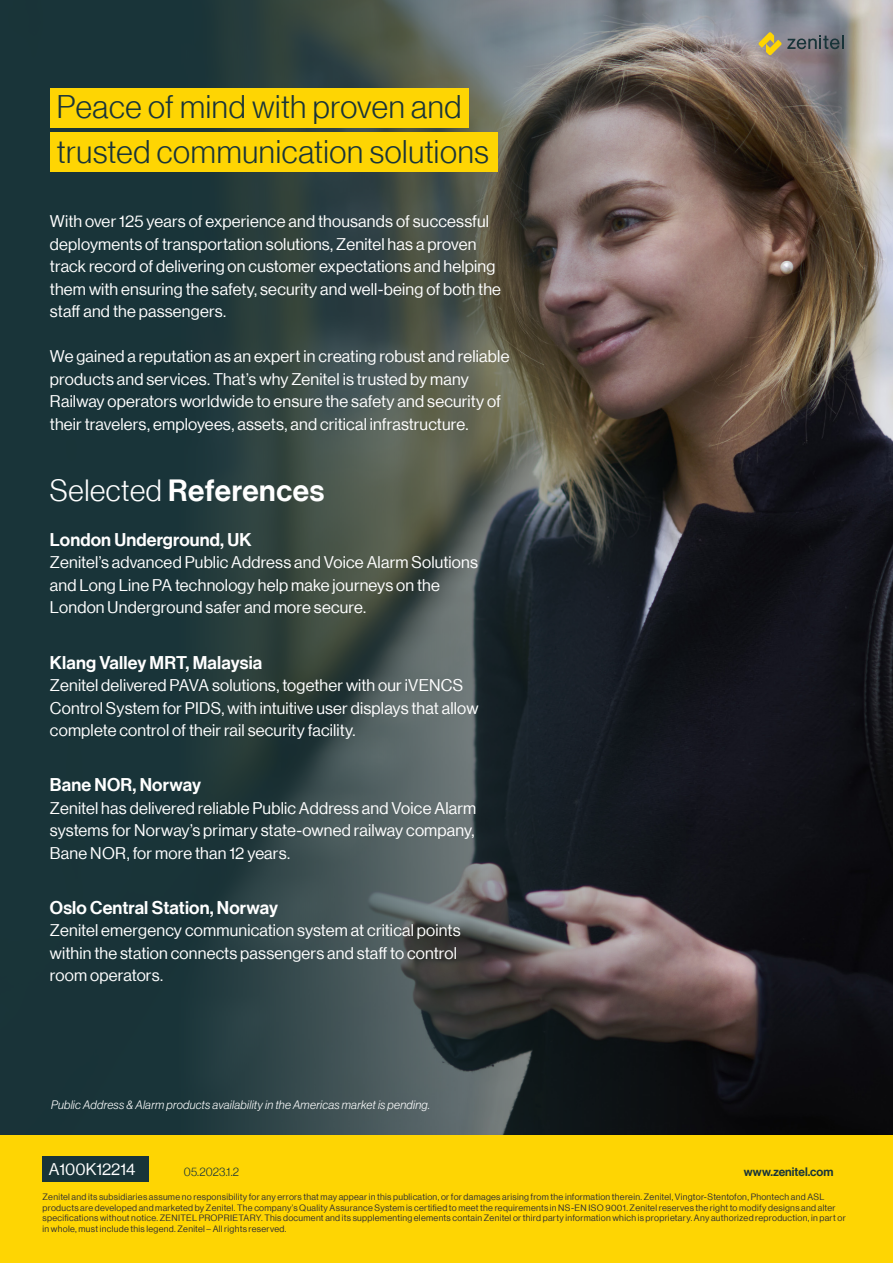
<style>
.page{position:relative;width:893px;height:1263px;background:#fff}
.page>*{position:absolute;margin:0;border:0;box-sizing:border-box;transform-origin:0 0}
.t1{font:31.95px "N Haas Grotesk DS Pro 45 Lt";letter-spacing:.02em;color:#193439}
.t2{font:30px "N Haas Grotesk DS Pro 65 Md";letter-spacing:.02em;color:#fff}
.t3{font:18px "N Haas Grotesk DS Pro 65 Md";letter-spacing:.01em;color:#fff}
.t4{font:16.5px/22.5px "N Haas Grotesk DS Pro 55 Rg";letter-spacing:.01em;color:#fff}
.t5{font:12px "N Haas Grotesk DS Pro 46 Lt It";letter-spacing:.02em;color:#fff}
.t6{font:12px "N Haas Grotesk DS Pro 65 Md";color:#193439}
.t7{font:12px "N Haas Grotesk DS Pro 45 Lt";letter-spacing:.01em;color:#193439}
.t8{font:9px/10.8px "N Haas Grotesk DS Pro 55 Rg";letter-spacing:.03em;color:#312f30}
.s1{font-family:"N Haas Grotesk DS Pro 45 Lt"}
</style>
<div class="page">
<img style="left:0;top:0;width:893px;height:1135px">
<div style="left:50px;top:133px;width:447px;height:39px;background:#fed503"></div>
<div style="left:50px;top:88px;width:419px;height:39px;background:#fed503"></div>
<div style="left:0;top:1135px;width:893px;height:128px;background:#fed503"></div>
<div style="left:43px;top:1156px;width:106px;height:26px;background:#193439"></div>
<svg style="left:758px;top:32px;width:85px;height:23px;background:#86806e"></svg>
<h1 class="t1" style="left:57px;top:89px;width:406px">Peace of mind with proven and</h1>
<h1 class="t1" style="left:57px;top:133px;width:433px">trusted communication solutions</h1>
<p class="t4" style="left:50px;top:210px;width:453px">With over 125 years of experience and thousands of successful deployments of transportation solutions, Zenitel has a proven track record of delivering on customer expectations and helping them with ensuring the safety, security and well-being of both the staff and the passengers.</p>
<p class="t4" style="left:50px;top:345px;width:461px">We gained a reputation as an expert in creating robust and reliable products and services. That’s why Zenitel is trusted by many Railway operators worldwide to ensure the safety and security of their travelers, employees, assets, and critical infrastructure.</p>
<h2 class="t2" style="left:50px;top:473px;width:276px"><span class="s1">Selected</span> References</h2>
<p class="t3" style="left:50px;top:529px;width:203px">London Underground, UK</p>
<p class="t4" style="left:50px;top:551px;width:429px">Zenitel’s advanced Public Address and Voice Alarm Solutions and Long Line PA technology help make journeys on the<br>London Underground safer and more secure.</p>
<p class="t3" style="left:50px;top:652px;width:214px">Klang Valley MRT, Malaysia</p>
<p class="t4" style="left:50px;top:674px;width:430px">Zenitel delivered PAVA solutions, together with our iVENCS<br>Control System for PIDS, with intuitive user displays that allow complete control of their rail security facility.</p>
<p class="t3" style="left:50px;top:774px;width:153px">Bane NOR, Norway</p>
<p class="t4" style="left:50px;top:797px;width:428px;text-align:justify">Zenitel has delivered reliable Public Address and Voice Alarm systems for Norway’s primary state-owned railway company, Bane NOR, for more than 12 years.</p>
<p class="t3" style="left:50px;top:897px;width:230px">Oslo Central Station, Norway</p>
<p class="t4" style="left:50px;top:919px;width:412px">Zenitel emergency communication system at critical points within the station connects passengers and staff to control room operators.</p>
<p class="t5" style="left:51px;top:1097px;width:381px">Public Address &amp; Alarm products availability in the Americas market is pending.</p>
<p class="t4" style="left:49px;top:1158px;width:88px">A100K12214</p>
<p class="t7" style="left:184px;top:1165px;width:57px">05.2023.1.2</p>
<p class="t8" style="left:43px;top:1191px;width:805px">Zenitel and its subsidiaries assume no responsibility for any errors that may appear in this publication, or for damages arising from the information therein. Zenitel, Vingtor-Stentofon, Phontech and ASL products are developed and marketed by Zenitel. The company’s Quality Assurance System is certified to meet the requirements in NS-EN ISO 9001. Zenitel reserves the right to modify designs and alter specifications without notice. ZENITEL PROPRIETARY. This document and its supplementing elements contain Zenitel or third party information which is proprietary. Any authorized reproduction, in part or in whole, must include this legend. Zenitel – All rights reserved.</p>
<p class="t6" style="left:744px;top:1165px;width:91px">www.zenitel.com</p>
</div>
